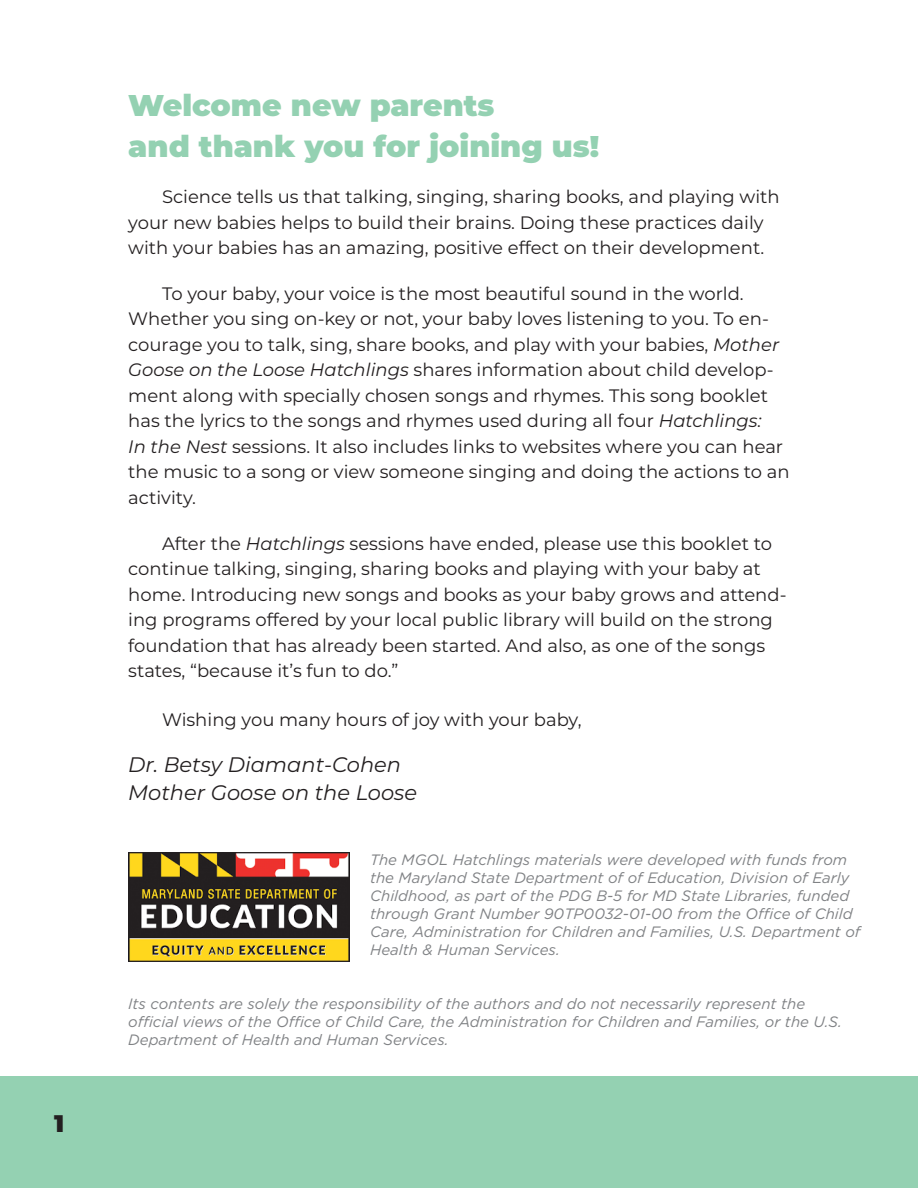
<style>
.page{position:relative;width:918px;height:1188px;background:#fff}
.page>*{position:absolute;margin:0;border:0;box-sizing:border-box;transform-origin:0 0}
.t1{font:900 30px "Montserrat";color:#94d1b2}
.t2{font:900 24px "Montserrat";color:#231f20}
.t3{font:italic 21px "Montserrat";color:#231f20}
.t4{font:18px/25.5px "Montserrat";color:#231f20}
.t5{font:italic 15px/18px "Gotham";color:#808285}
.s1{font-style:italic}
</style>
<div class="page">
<div style="left:0;top:1076px;width:918px;height:112px;background:#94d1b2"></div>
<img style="left:128px;top:853px;width:222px;height:108px">
<p class="t2" style="left:54px;top:1106px;width:12px">1</p>
<p class="t1" style="left:128px;top:83px;width:368px">Welcome new parents</p>
<p class="t1" style="left:128px;top:123px;width:472px">and thank you for joining us!</p>
<p class="t4" style="left:128px;top:183px;width:653px;text-indent:34px">Science tells us that talking, singing, sharing books, and playing with your new babies helps to build their brains. Doing these practices daily with your babies has an amazing, positive effect on their development.</p>
<p class="t4" style="left:128px;top:280px;width:663px;text-indent:34px">To your baby, your voice is the most beautiful sound in the world.<br>Whether you sing on-key or not, your baby loves listening to you. To en&shy;courage you to talk, sing, share books, and play with your babies, <span class="s1">Mother Goose on the Loose Hatchlings</span> shares information about child develop&shy;ment along with specially chosen songs and rhymes. This song booklet has the lyrics to the songs and rhymes used during all four <span class="s1">Hatchlings:<br>In the Nest</span> sessions. It also includes links to websites where you can hear the music to a song or view someone singing and doing the actions to an activity.</p>
<p class="t4" style="left:128px;top:530px;width:660px;text-indent:34px">After the <span class="s1">Hatchlings</span> sessions have ended, please use this booklet to continue talking, singing, sharing books and playing with your baby at home. Introducing new songs and books as your baby grows and attend&shy;ing programs offered by your local public library will build on the strong foundation that has already been started. And also, as one of the songs states, “because it’s fun to do.”</p>
<p class="t4" style="left:162px;top:706px;width:421px">Wishing you many hours of joy with your baby,</p>
<p class="t3" style="left:128px;top:750px;width:274px">Dr. Betsy Diamant-Cohen</p>
<p class="t3" style="left:128px;top:779px;width:290px">Mother Goose on the Loose</p>
<p class="t5" style="left:370px;top:850px;width:492px">The MGOL Hatchlings materials were developed with funds from the Maryland State Department of of Education, Division of Early Childhood, as part of the PDG B-5 for MD State Libraries, funded through Grant Number 90TP0032-01-00 from the Office of Child Care, Administration for Children and Families, U.S. Department of Health &amp; Human Services.</p>
<p class="t5" style="left:128px;top:994px;width:715px">Its contents are solely the responsibility of the authors and do not necessarily represent the official views of the Office of Child Care, the Administration for Children and Families, or the U.S.<br>Department of Health and Human Services.</p>
</div>
